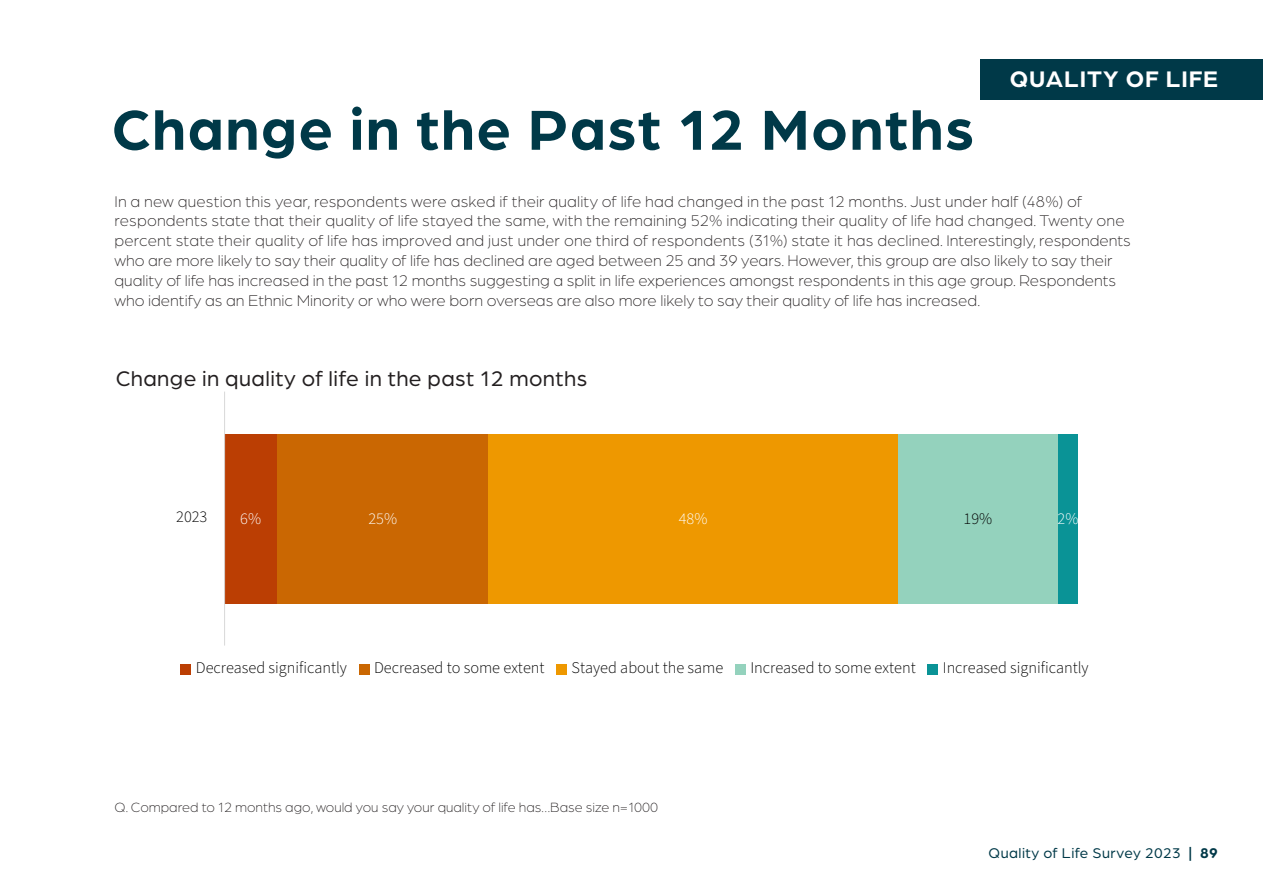
<style>
.page{position:relative;width:1263px;height:893px;background:#fff}
.page>*{position:absolute;margin:0;border:0;box-sizing:border-box;transform-origin:0 0}
.t1{font:700 60px "Arboria";letter-spacing:.03em;color:#003948}
.t2{font:700 24px "Arboria";letter-spacing:.04em;color:#fff}
.t3{font:22.5px "Arboria";letter-spacing:.02em;color:#231f20}
.t4{font:300 16.5px/19.8px "Arboria";color:#231f20}
.t5{font:300 16.35px "Source Sans Pro";color:#000}
.t6{font:300 16.35px "Source Sans Pro";color:#fff}
.t7{font:15px "Arboria";letter-spacing:.03em;color:#003948}
.t8{font:300 14.25px "Arboria";color:#231f20}
.s1{font-weight:700}
</style>
<div class="page">
<div style="left:225px;top:434px;width:52px;height:169px;background:#bb3e03"></div>
<div style="left:277px;top:434px;width:211px;height:169px;background:#ca6702"></div>
<div style="left:488px;top:434px;width:410px;height:169px;background:#ee9800"></div>
<div style="left:898px;top:434px;width:160px;height:169px;background:#94d2bd"></div>
<div style="left:1058px;top:434px;width:20px;height:169px;background:#0a9396"></div>
<hr style="left:224px;top:392px;width:1px;height:254px;background:#d9d9d9">
<div style="left:181px;top:664px;width:10px;height:10px;background:#bb3e03"></div>
<div style="left:359px;top:664px;width:10px;height:10px;background:#ca6702"></div>
<div style="left:556px;top:664px;width:11px;height:10px;background:#ee9800"></div>
<div style="left:735px;top:664px;width:10px;height:10px;background:#94d2bd"></div>
<div style="left:927px;top:664px;width:11px;height:10px;background:#0a9396"></div>
<div style="left:980px;top:59px;width:283px;height:41px;background:#003948"></div>
<p class="t1" style="left:112px;top:88px;width:863px">Change in the Past 12 Months</p>
<p class="t2" style="left:1010px;top:62px;width:210px">QUALITY OF LIFE</p>
<p class="t4" style="left:114px;top:191px;width:1018px">In a new question this year, respondents were asked if their quality of life had changed in the past 12 months. Just under half (48%) of respondents state that their quality of life stayed the same, with the remaining 52% indicating their quality of life had changed. Twenty one percent state their quality of life has improved and just under one third of respondents (31%) state it has declined. Interestingly, respondents who are more likely to say their quality of life has declined are aged between 25 and 39 years. However, this group are also likely to say their quality of life has increased in the past 12 months suggesting a split in life experiences amongst respondents in this age group. Respondents who identify as an Ethnic Minority or who were born overseas are also more likely to say their quality of life has increased.</p>
<p class="t3" style="left:116px;top:364px;width:473px">Change in quality of life in the past 12 months</p>
<p class="t5" style="left:176px;top:506px;width:33px">2023</p>
<p class="t6" style="left:240px;top:507px;width:22px">6%</p>
<p class="t6" style="left:368px;top:507px;width:30px">25%</p>
<p class="t6" style="left:679px;top:507px;width:30px">48%</p>
<p class="t5" style="left:964px;top:507px;width:30px">19%</p>
<p class="t6" style="left:1057px;top:507px;width:22px">2%</p>
<p class="t5" style="left:196px;top:656px;width:153px">Decreased significantly</p>
<p class="t5" style="left:374px;top:656px;width:172px">Decreased to some extent</p>
<p class="t5" style="left:572px;top:656px;width:153px">Stayed about the same</p>
<p class="t5" style="left:750px;top:656px;width:167px">Increased to some extent</p>
<p class="t5" style="left:943px;top:656px;width:147px">Increased significantly</p>
<p class="t8" style="left:115px;top:798px;width:545px">Q. Compared to 12 months ago, would you say your quality of life has…Base size n=1000</p>
<p class="t7" style="left:989px;top:843px;width:231px">Quality of Life Survey 2023 <span class="s1">| 89</span></p>
</div>
